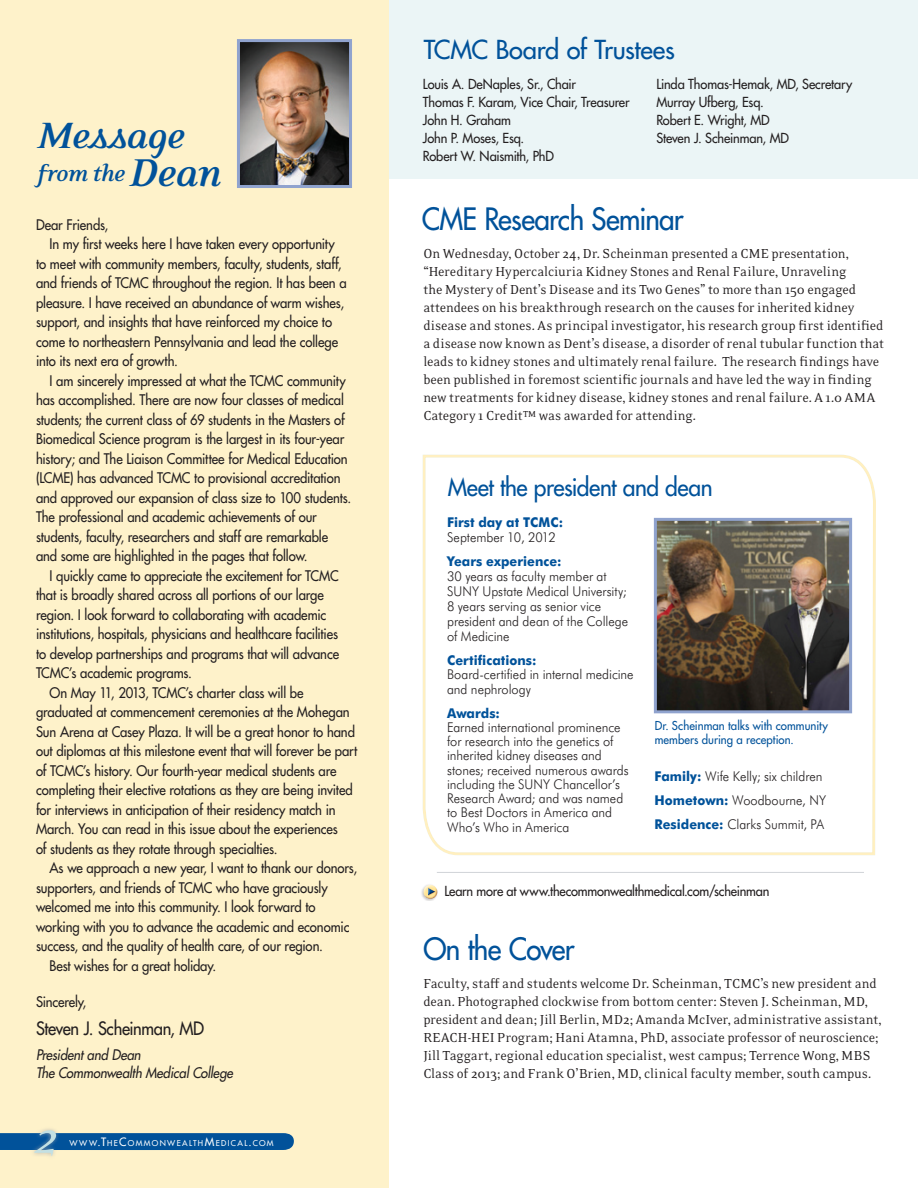
<style>
.page{position:relative;width:918px;height:1188px;background:#fff}
.page>*{position:absolute;margin:0;border:0;box-sizing:border-box;transform-origin:0 0}
.t1{font:italic 52.5px "Eidetic Neo";color:#c3e0e3}
.t2{font:italic 700 42px "Eidetic Neo";letter-spacing:-.02em;color:#01529a}
.t3{font:30px "Futura";letter-spacing:-.025em;color:#01529a;scale:.93 1}
.t4{font:italic 700 25.95px "Eidetic Neo";letter-spacing:-.02em;color:#01529a}
.t5{font:25.5px "Futura";letter-spacing:-.015em;color:#01529a}
.t6{font:24px "Futura";letter-spacing:-.02em;color:#01529a;scale:.95 1}
.t7{font:18px "Futura";letter-spacing:-.02em;color:#231f20;scale:.92 1}
.t8{font:15px/18px "Eidetic Neo";letter-spacing:-.005em;color:#231f20;scale:.95 1}
.t9{font:14.25px/19.5px "Futura";letter-spacing:-.005em;color:#231f20;scale:.92 1}
.t10{font:italic 14.25px "Futura";letter-spacing:-.01em;color:#231f20;scale:.92 1}
.t11{font:300 13.5px/14.2px "Futura BT";color:#231f20;scale:.95 1}
.t12{font:13.5px "Futura";letter-spacing:-.01em;color:#231f20;scale:.95 1}
.t13{font:700 13.5px "Futura BT";letter-spacing:.005em;color:#01529a;scale:.95 1}
.t14{font:12px/14.2px "Futura";letter-spacing:.005em;color:#01529a;scale:.95 1}
.t15{font:7.8px "Futura";letter-spacing:.17em;color:#fff}
.s1{font-size:44.4px}
.s2{font-size:11.25px}
.s3{font-weight:700;color:#01529a}
</style>
<div class="page">
<div style="left:366px;top:0;width:552px;height:179px;background:#ebf5f6"></div>
<div style="left:0;top:0;width:388px;height:1188px;background:#fef2ca"></div>
<img style="left:241px;top:43px;width:107px;height:141px">
<div style="left:237px;top:39px;width:115px;height:149px;border:3px solid #90a3ce"></div>
<div style="left:0;top:1133px;width:294px;height:17px;background:#01529a"></div>
<div style="left:30px;top:1126px;width:31px;height:34px;background:#a8a9ad;opacity:.75"></div>
<div style="left:422px;top:452px;width:454px;height:404px;background:#c3e0e3;opacity:.84"></div>
<hr style="left:437px;top:872px;width:427px;height:1px;background:#d0d4d8">
<div style="left:422px;top:887px;width:16px;height:13px;background:#9a552f;opacity:.75"></div>
<svg style="left:422px;top:884px;width:15px;height:15px"></svg>
<p class="t2" style="left:37px;top:113px;width:149px">Message</p>
<p class="t4" style="left:37px;top:160px;width:185px">from the <span class="s1">Dean</span></p>
<p class="t9" style="left:36px;top:215px;width:80px">Dear Friends,</p>
<p class="t9" style="left:36px;top:234px;width:339px;text-indent:14px">In my first weeks here I have taken every opportunity to meet with community members, faculty, students, staff, and friends of TCMC throughout the region. It has been a pleasure. I have received an abundance of warm wishes, support, and insights that have reinforced my choice to come to northeastern Pennsylvania and lead the college into its next era of growth.</p>
<p class="t9" style="left:36px;top:371px;width:344px;text-indent:14px">I am sincerely impressed at what the TCMC community has accomplished. There are now four classes of medical students; the current class of 69 students in the Masters of Biomedical Science program is the largest in its four-year history; and The Liaison Committee for Medical Education (LCME) has advanced TCMC to provisional accreditation and approved our expansion of class size to 100 students.<br>The professional and academic achievements of our students, faculty, researchers and staff are remarkable and some are highlighted in the pages that follow.</p>
<p class="t9" style="left:36px;top:566px;width:331px;text-indent:14px">I quickly came to appreciate the excitement for TCMC that is broadly shared across all portions of our large region. I look forward to collaborating with academic institutions, hospitals, physicians and healthcare facilities to develop partnerships and programs that will advance TCMC’s academic programs.</p>
<p class="t9" style="left:36px;top:683px;width:351px;text-indent:14px">On May 11, 2013, TCMC’s charter class will be graduated at commencement ceremonies at the Mohegan Sun Arena at Casey Plaza. It will be a great honor to hand out diplomas at this milestone event that will forever be part of TCMC’s history. Our fourth-year medical students are completing their elective rotations as they are being invited for interviews in anticipation of their residency match in March. You can read in this issue about the experiences<br>of students as they rotate through specialties.</p>
<p class="t9" style="left:36px;top:858px;width:351px;text-indent:14px">As we approach a new year, I want to thank our donors, supporters, and friends of TCMC who have graciously welcomed me into this community. I look forward to working with you to advance the academic and economic success, and the quality of health care, of our region.</p>
<p class="t9" style="left:50px;top:956px;width:183px">Best wishes for a great holiday.</p>
<p class="t9" style="left:36px;top:992px;width:56px">Sincerely,</p>
<p class="t7" style="left:36px;top:1017px;width:184px">Steven J. Scheinman, MD</p>
<p class="t10" style="left:36px;top:1046px;width:115px">President and Dean</p>
<p class="t10" style="left:36px;top:1064px;width:216px">The Commonwealth Medical College</p>
<p class="t1" style="left:34px;top:1110px;width:26px">2</p>
<p class="t15" style="left:70px;top:1138px;width:206px">WWW<span class="s2">.T</span>HE<span class="s2">C</span>OMMONWEALTH<span class="s2">M</span>EDICAL<span class="s2">.</span>COM</p>
<p class="t5" style="left:424px;top:33px;width:253px">TCMC Board of Trustees</p>
<p class="t12" style="left:423px;top:75px;width:163px">Louis A. DeNaples, Sr., Chair</p>
<p class="t12" style="left:423px;top:93px;width:219px">Thomas F. Karam, Vice Chair, Treasurer</p>
<p class="t12" style="left:423px;top:111px;width:94px">John H. Graham</p>
<p class="t12" style="left:423px;top:129px;width:108px">John P. Moses, Esq.</p>
<p class="t12" style="left:423px;top:147px;width:140px">Robert W. Naismith, PhD</p>
<p class="t12" style="left:656px;top:75px;width:208px">Linda Thomas-Hemak, MD, Secretary</p>
<p class="t12" style="left:656px;top:93px;width:115px">Murray Ufberg, Esq.</p>
<p class="t12" style="left:656px;top:111px;width:121px">Robert E. Wright, MD</p>
<p class="t12" style="left:656px;top:129px;width:141px">Steven J. Scheinman, MD</p>
<p class="t3" style="left:422px;top:199px;width:283px">CME Research Seminar</p>
<p class="t8" style="left:423px;top:245px;width:487px">On Wednesday, October 24, Dr. Scheinman presented a CME presentation, “Hereditary Hypercalciuria Kidney Stones and Renal Failure, Unraveling<br>the Mystery of Dent’s Disease and its Two Genes” to more than 150 engaged attendees on his breakthrough research on the causes for inherited kidney disease and stones. As principal investigator, his research group first identified a disease now known as Dent’s disease, a disorder of renal tubular function that leads to kidney stones and ultimately renal failure. The research findings have been published in foremost scientific journals and have led the way in finding new treatments for kidney disease, kidney stones and renal failure. A 1.0 AMA Category 1 Credit™ was awarded for attending.</p>
<p class="t6" style="left:448px;top:472px;width:280px">Meet the president and dean</p>
<p class="t13" style="left:447px;top:514px;width:124px">First day at TCMC:</p>
<p class="t11" style="left:447px;top:530px;width:116px">September 10, 2012</p>
<p class="t13" style="left:447px;top:553px;width:122px">Years experience:</p>
<p class="t11" style="left:447px;top:569px;width:192px;line-height:15px">30 years as faculty member at<br>SUNY Upstate Medical University;<br>8 years serving as senior vice president and dean of the College of Medicine</p>
<p class="t13" style="left:447px;top:652px;width:96px">Certifications:</p>
<p class="t11" style="left:447px;top:667px;width:198px">Board-certified in internal medicine and nephrology</p>
<p class="t13" style="left:447px;top:705px;width:57px">Awards:</p>
<p class="t11" style="left:447px;top:720px;width:193px">Earned international prominence for research into the genetics of inherited kidney diseases and stones; received numerous awards including the SUNY Chancellor’s<br>Research Award; and was named to Best Doctors in America and<br>Who’s Who in America</p>
<p class="t14" style="left:655px;top:719px;width:184px">Dr. Scheinman talks with community members during a reception.</p>
<p class="t11" style="left:654px;top:769px;width:178px"><span class="s3">Family:</span> Wife Kelly; six children</p>
<p class="t11" style="left:654px;top:793px;width:182px"><span class="s3">Hometown:</span> Woodbourne, NY</p>
<p class="t11" style="left:654px;top:817px;width:180px"><span class="s3">Residence:</span> Clarks Summit, PA</p>
<p class="t12" style="left:444px;top:882px;width:344px">Learn more at www.thecommonwealthmedical.com/scheinman</p>
<p class="t3" style="left:423px;top:929px;width:164px">On the Cover</p>
<p class="t8" style="left:423px;top:975px;width:484px">Faculty, staff and students welcome Dr. Scheinman, TCMC’s new president and dean. Photographed clockwise from bottom center: Steven J. Scheinman, MD, president and dean; Jill Berlin, MD2; Amanda McIver, administrative assistant, REACH-HEI Program; Hani Atamna, PhD, associate professor of neuroscience; Jill Taggart, regional education specialist, west campus; Terrence Wong, MBS Class of 2013; and Frank O’Brien, MD, clinical faculty member, south campus.</p>
</div>
